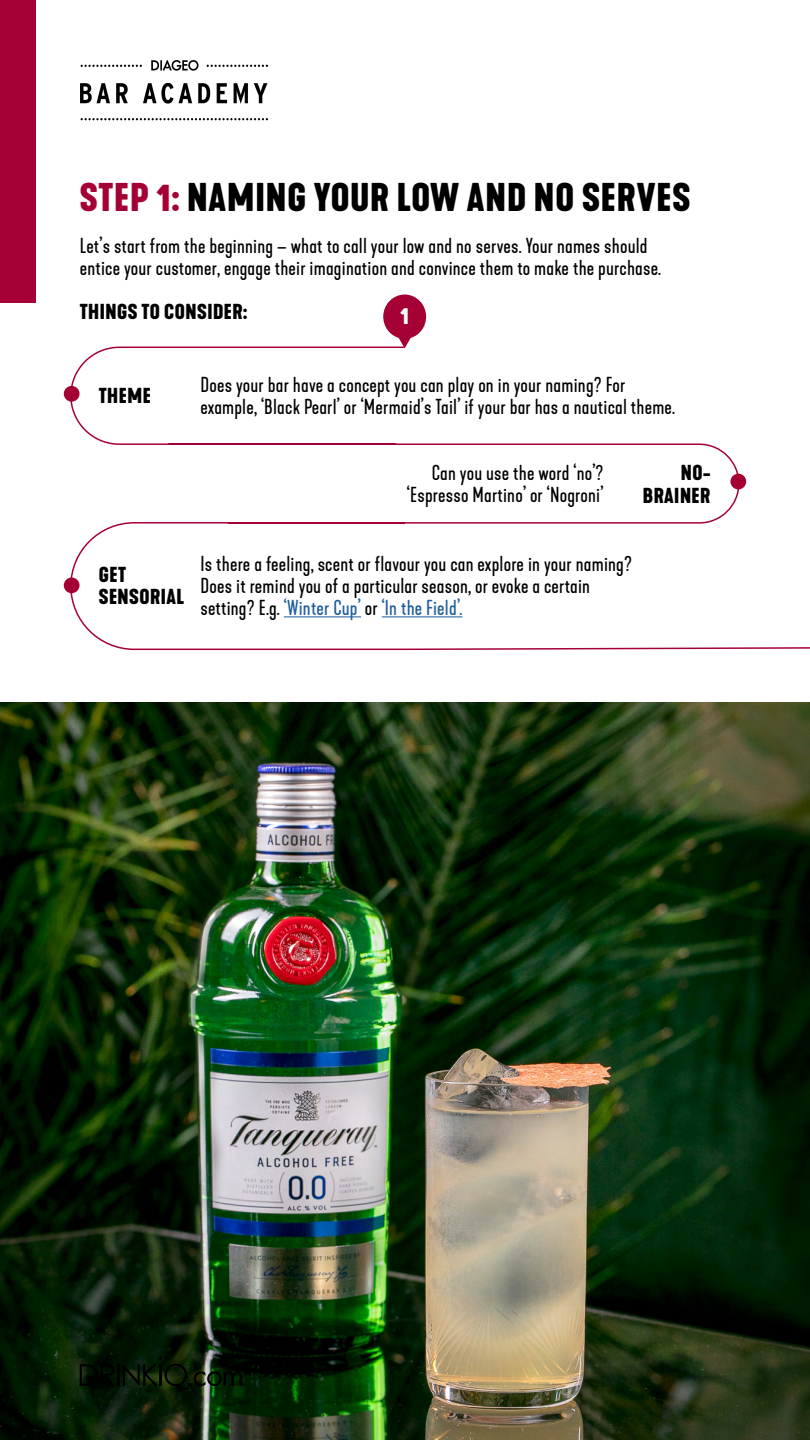
<style>
.page{position:relative;width:810px;height:1440px;background:#fff}
.page>*{position:absolute;margin:0;border:0;box-sizing:border-box;transform-origin:0 0}
.t1{font:700 37.5px "Kapra Neue";letter-spacing:.025em;color:#000}
.t2{font:700 22.5px "Kapra Neue";color:#fff}
.t3{font:20.25px/21.8px "Kapra Neue";letter-spacing:.01em;color:#000}
.t4{font:700 20.25px "Kapra Neue";letter-spacing:.025em;color:#000}
.s1{color:#a50034}
.s2{color:#215e9e}
</style>
<div class="page">
<img style="left:80px;top:61px;width:187px;height:60px">
<div style="left:0;top:0;width:36px;height:303px;background:#a50034"></div>
<svg style="left:70px;top:346px;width:740px;height:305px"></svg>
<div style="left:64px;top:386px;width:16px;height:16px;background:#a50034;border-radius:50%"></div>
<div style="left:64px;top:577px;width:16px;height:16px;background:#a50034;border-radius:50%"></div>
<svg style="left:383px;top:295px;width:43px;height:53px"></svg>
<img style="left:0;top:702px;width:810px;height:738px">
<svg style="left:80px;top:1364px;width:34px;height:22px"></svg>
<hr style="left:117px;top:1364px;width:2px;height:22px;background:#000">
<svg style="left:123px;top:1357px;width:119px;height:33px;background:#10210c"></svg>
<p class="t1" style="left:80px;top:172px;width:612px"><span class="s1">STEP 1:</span> NAMING YOUR LOW AND NO SERVES</p>
<p class="t3" style="left:80px;top:235px;width:583px">Let’s start from the beginning – what to call your low and no serves. Your names should entice your customer, engage their imagination and convince them to make the purchase.</p>
<p class="t4" style="left:80px;top:298px;width:169px">THINGS TO CONSIDER:</p>
<p class="t2" style="left:400px;top:301px;width:10px">1</p>
<p class="t4" style="left:99px;top:382px;width:54px">THEME</p>
<p class="t3" style="left:201px;top:374px;width:476px">Does your bar have a concept you can play on in your naming? For example, ‘Black Pearl’ or ‘Mermaid’s Tail’ if your bar has a nautical theme.</p>
<p class="t3" style="left:432px;top:462px;width:173px">Can you use the word ‘no’?</p>
<p class="t3" style="left:407px;top:484px;width:198px">‘Espresso Martino’ or ‘Nogroni’</p>
<p class="t4" style="left:681px;top:459px;width:31px">NO-</p>
<p class="t4" style="left:643px;top:482px;width:69px">BRAINER</p>
<p class="t4" style="left:99px;top:561px;width:29px">GET</p>
<p class="t4" style="left:99px;top:584px;width:87px">SENSORIAL</p>
<p class="t3" style="left:201px;top:554px;width:433px">Is there a feeling, scent or flavour you can explore in your naming?<br>Does it remind you of a particular season, or evoke a certain setting? E.g. <span class="s2">‘Winter Cup’</span> or <span class="s2">‘In the Field’.</span></p>
</div>
